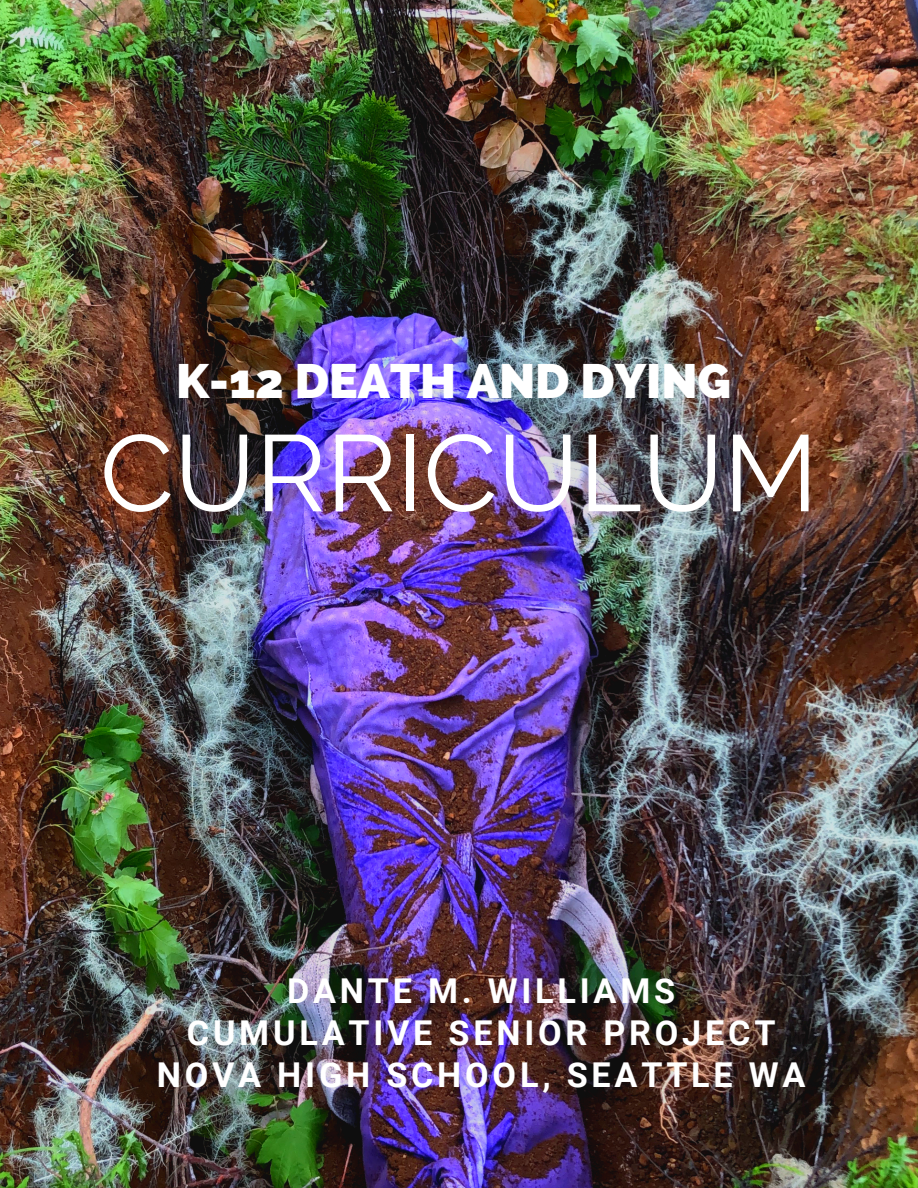
<style>
.page{position:relative;width:918px;height:1188px;background:#fff}
.page>*{position:absolute;margin:0;border:0;box-sizing:border-box;transform-origin:0 0}
.t1{font:108px "Raleway";color:#fff}
.t2{font:800 48px "Raleway";color:#fff}
.t3{font:700 34.2px/42px "Roboto";letter-spacing:.11em;color:#fff;text-align:center}
</style>
<div class="page">
<img style="left:0;top:0;width:918px;height:1188px">
<h2 class="t2" style="left:176px;top:353px;width:556px">K-12 DEATH AND DYING</h2>
<h1 class="t1" style="left:100px;top:410px;width:720px">CURRICULUM</h1>
<p class="t3" style="left:157px;top:970px;width:650px">DANTE M. WILLIAMS<br>CUMULATIVE SENIOR PROJECT<br>NOVA HIGH SCHOOL, SEATTLE WA</p>
</div>
